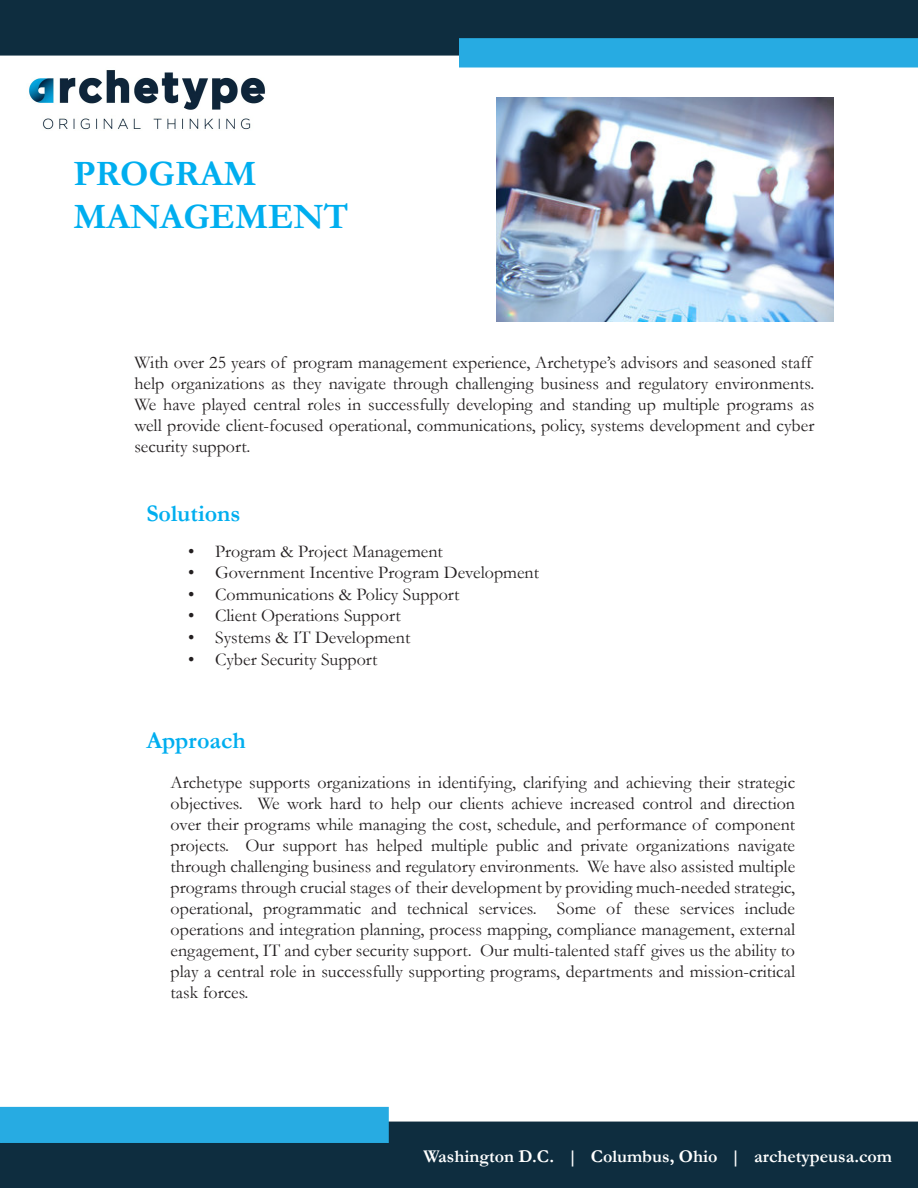
<style>
.page{position:relative;width:918px;height:1188px;background:#fff}
.page>*{position:absolute;margin:0;border:0;box-sizing:border-box;transform-origin:0 0}
.ArchetypeHeader{font:700 36px "Garamond";color:#00aeef}
.ArchetypeHeader-2{font:700 24px "Garamond";color:#00aeef}
.t1{font:18px/21px "Garamond";color:#231f20}
.t2{font:700 18px "Garamond";color:#fff}
</style>
<div class="page">
<img style="left:29px;top:70px;width:236px;height:60px">
<div style="left:1px;top:1px;width:916px;height:54px;background:#0e2d3f"></div>
<div style="left:0;top:0;width:918px;height:56px;border:2px solid #0e2d3f"></div>
<div style="left:460px;top:39px;width:457px;height:28px;background:#27abe2"></div>
<div style="left:459px;top:38px;width:459px;height:30px;border:2px solid #27abe2"></div>
<div style="left:0;top:1122px;width:918px;height:66px;background:#0e2d3f"></div>
<div style="left:1px;top:1108px;width:387px;height:34px;background:#27abe2"></div>
<div style="left:0;top:1107px;width:389px;height:36px;border:2px solid #27abe2"></div>
<img style="left:497px;top:97px;width:337px;height:225px">
<p class="ArchetypeHeader" style="left:73px;top:149px;width:185px">PROGRAM</p>
<p class="ArchetypeHeader" style="left:73px;top:192px;width:277px">MANAGEMENT</p>
<p class="t1" style="left:134px;top:351px;width:682px">With over 25 years of program management experience, Archetype’s advisors and seasoned staff help organizations as they navigate through challenging business and regulatory environments.<br>We have played central roles in successfully developing and standing up multiple programs as well provide client-focused operational, communications, policy, systems development and cyber security support.</p>
<p class="ArchetypeHeader-2" style="left:146px;top:497px;width:96px">Solutions</p>
<p class="t1" style="left:188px;top:540px;width:256px">• Program &amp; Project Management</p>
<p class="t1" style="left:188px;top:561px;width:353px">• Government Incentive Program Development</p>
<p class="t1" style="left:188px;top:583px;width:273px">• Communications &amp; Policy Support</p>
<p class="t1" style="left:188px;top:605px;width:214px">• Client Operations Support</p>
<p class="t1" style="left:188px;top:626px;width:224px">• Systems &amp; IT Development</p>
<p class="t1" style="left:188px;top:648px;width:191px">• Cyber Security Support</p>
<p class="ArchetypeHeader-2" style="left:146px;top:724px;width:101px">Approach</p>
<p class="t1" style="left:171px;top:771px;width:626px;text-align:justify">Archetype supports organizations in identifying, clarifying and achieving their strategic objectives. We work hard to help our clients achieve increased control and direction over their programs while managing the cost, schedule, and performance of component projects. Our support has helped multiple public and private organizations navigate through challenging business and regulatory environments. We have also assisted multiple programs through crucial stages of their development by providing much-needed strategic, operational, programmatic and technical services. Some of these services include operations and integration planning, process mapping, compliance management, external engagement, IT and cyber security support. Our multi-talented staff gives us the ability to play a central role in successfully supporting programs, departments and mission-critical task forces.</p>
<p class="t2" style="left:423px;top:1144px;width:470px">Washington D.C. | Columbus, Ohio | archetypeusa.com</p>
</div>
